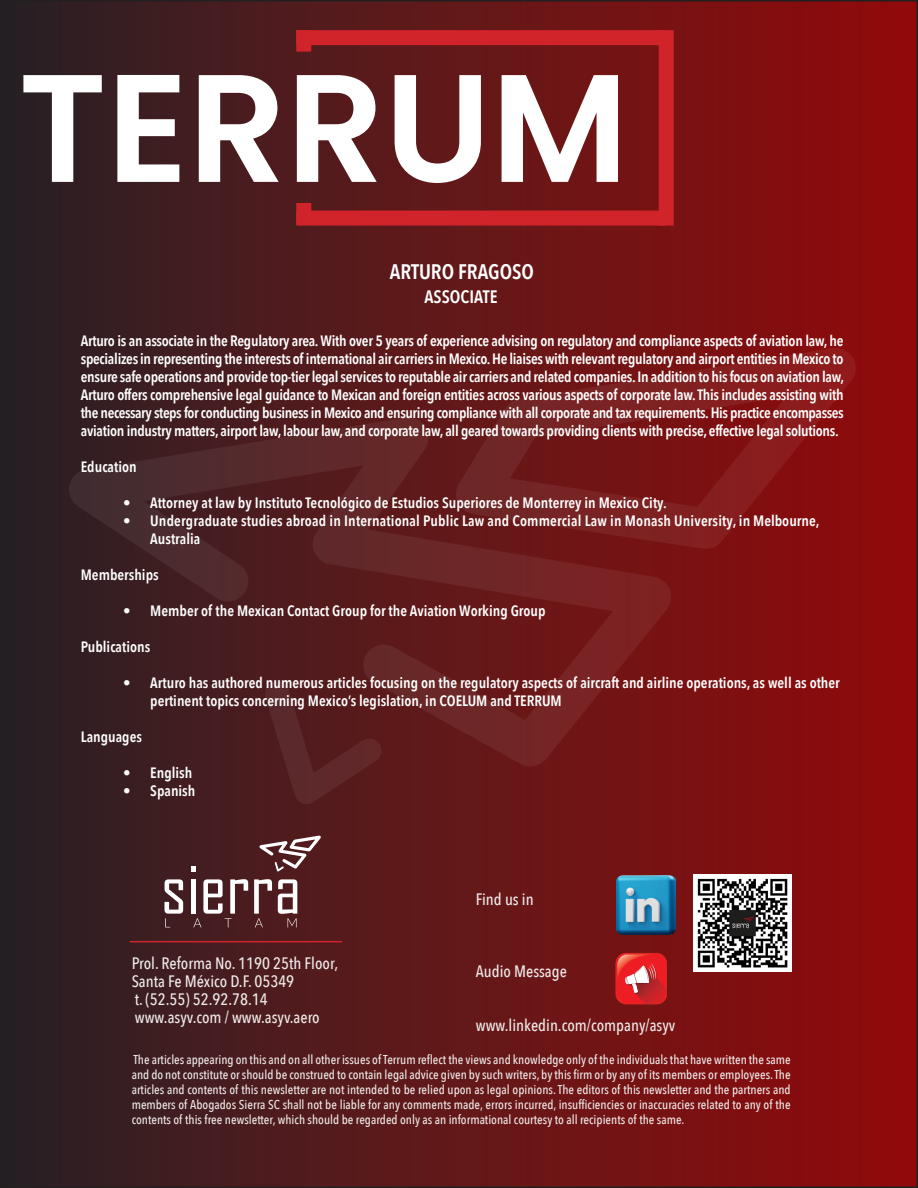
<style>
.page{position:relative;width:918px;height:1188px;background:#fff}
.page>*{position:absolute;margin:0;border:0;box-sizing:border-box;transform-origin:0 0}
.t1{font:600 153px "Poppins";color:#fff}
.t2{font:600 21px "Avenir Next Condensed";color:#fff}
.t3{font:600 18px "Avenir Next Condensed";color:#fff}
.t4{font:500 16.5px "Avenir Next Condensed";color:#efeae9}
.t5{font:600 15px/18px "Avenir Next Condensed";color:#fff}
.t6{font:500 12.75px/15px "Avenir Next Condensed";color:#efeae9;text-align:justify}
</style>
<div class="page">
<div style="left:1px;top:1px;width:916px;height:1186px;background:linear-gradient(to right,#2c2225,#950b0b)"></div>
<div style="left:296px;top:30px;width:370px;height:15px;background:#d1232a"></div>
<div style="left:296px;top:211px;width:370px;height:15px;background:#d1232a"></div>
<div style="left:659px;top:30px;width:15px;height:196px;background:#d1232a"></div>
<div style="left:296px;top:30px;width:15px;height:22px;background:#d1232a"></div>
<div style="left:296px;top:203px;width:15px;height:21px;background:#d1232a"></div>
<svg style="left:68px;top:417px;width:604px;height:349px"></svg>
<svg style="left:455px;top:348px;width:402px;height:201px"></svg>
<svg style="left:263px;top:681px;width:120px;height:123px"></svg>
<svg style="left:164px;top:879px;width:19px;height:48px"></svg>
<svg style="left:191px;top:833px;width:133px;height:94px"></svg>
<hr style="left:130px;top:941px;width:212px;height:1px;background:#d1232a">
<img style="left:616px;top:876px;width:59px;height:59px">
<img style="left:693px;top:874px;width:98px;height:98px">
<svg style="left:616px;top:953px;width:51px;height:51px"></svg>
<p class="t1" style="left:19px;top:40px;width:612px">TERRUM</p>
<p class="t2" style="left:390px;top:253px;width:146px">ARTURO FRAGOSO</p>
<p class="t3" style="left:425px;top:281px;width:75px">ASSOCIATE</p>
<p class="t5" style="left:81px;top:332px;width:765px;text-align:justify">Arturo is an associate in the Regulatory area. With over 5 years of experience advising on regulatory and compliance aspects of aviation law, he specializes in representing the interests of international air carriers in Mexico. He liaises with relevant regulatory and airport entities in Mexico to ensure safe operations and provide top-tier legal services to reputable air carriers and related companies. In addition to his focus on aviation law, Arturo offers comprehensive legal guidance to Mexican and foreign entities across various aspects of corporate law. This includes assisting with the necessary steps for conducting business in Mexico and ensuring compliance with all corporate and tax requirements. His practice encompasses aviation industry matters, airport law, labour law, and corporate law, all geared towards providing clients with precise, effective legal solutions.</p>
<p class="t5" style="left:81px;top:458px;width:57px">Education</p>
<p class="t5" style="left:123px;top:494px;width:545px">• Attorney at law by Instituto Tecnológico de Estudios Superiores de Monterrey in Mexico City.</p>
<p class="t5" style="left:150px;top:512px;width:671px;text-indent:-27px">• Undergraduate studies abroad in International Public Law and Commercial Law in Monash University, in Melbourne,<br>Australia</p>
<p class="t5" style="left:81px;top:566px;width:79px">Memberships</p>
<p class="t5" style="left:123px;top:602px;width:424px">• Member of the Mexican Contact Group for the Aviation Working Group</p>
<p class="t5" style="left:81px;top:638px;width:71px">Publications</p>
<p class="t5" style="left:150px;top:674px;width:691px;text-indent:-27px">• Arturo has authored numerous articles focusing on the regulatory aspects of aircraft and airline operations, as well as other pertinent topics concerning Mexico’s legislation, in COELUM and TERRUM</p>
<p class="t5" style="left:81px;top:728px;width:63px">Languages</p>
<p class="t5" style="left:123px;top:764px;width:71px">• English</p>
<p class="t5" style="left:123px;top:782px;width:74px">• Spanish</p>
<p class="t4" style="left:132px;top:954px;width:208px">Prol. Reforma No. 1190 25th Floor,</p>
<p class="t4" style="left:132px;top:972px;width:164px">Santa Fe México D.F. 05349</p>
<p class="t4" style="left:135px;top:990px;width:134px">t. (52.55) 52.92.78.14</p>
<p class="t4" style="left:135px;top:1008px;width:186px">www.asyv.com / www.asyv.aero</p>
<p class="t4" style="left:476px;top:889px;width:59px">Find us in</p>
<p class="t4" style="left:476px;top:961px;width:93px">Audio Message</p>
<p class="t4" style="left:476px;top:1015px;width:201px">www.linkedin.com/company/asyv</p>
<p class="t6" style="left:132px;top:1052px;width:660px">The articles appearing on this and on all other issues of Terrum reflect the views and knowledge only of the individuals that have written the same and do not constitute or should be construed to contain legal advice given by such writers, by this firm or by any of its members or employees. The articles and contents of this newsletter are not intended to be relied upon as legal opinions. The editors of this newsletter and the partners and members of Abogados Sierra SC shall not be liable for any comments made, errors incurred, insufficiencies or inaccuracies related to any of the contents of this free newsletter, which should be regarded only as an informational courtesy to all recipients of the same.</p>
</div>
